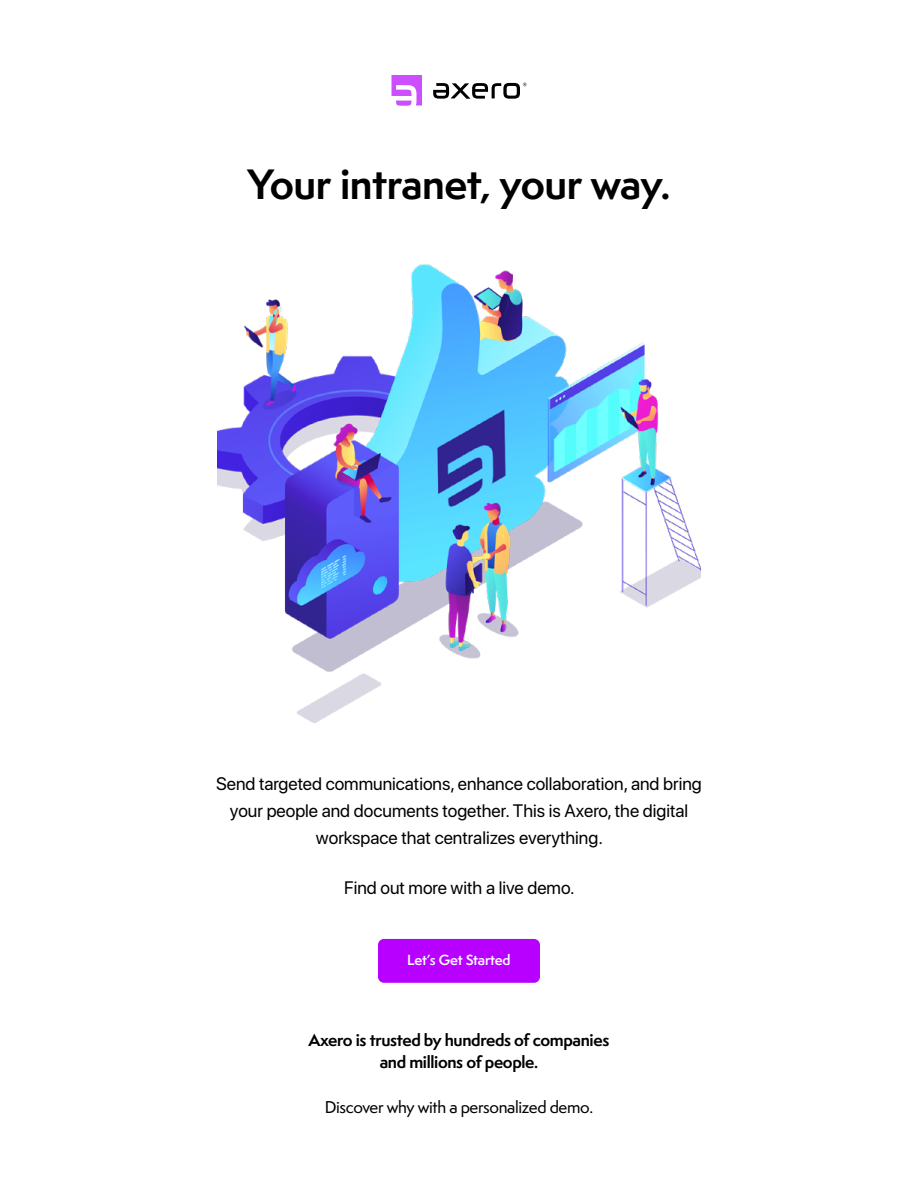
<style>
.page{position:relative;width:918px;height:1188px;background:#fff}
.page>*{position:absolute;margin:0;border:0;box-sizing:border-box;transform-origin:0 0}
.t1{font:700 39px "Semplicita Pro";letter-spacing:-.01em;color:#000}
.t2{font:18px/27px "SF Pro Display";color:#000;text-align:center}
.t3{font:700 15.75px/22.5px "Semplicita Pro";letter-spacing:-.02em;color:#000;text-align:center}
.t4{font:500 15.75px "Semplicita Pro";letter-spacing:-.02em;color:#000}
.t5{font:600 13.5px "Semplicita Pro";letter-spacing:-.015em;color:#fff}
</style>
<div class="page">
<div style="left:378px;top:939px;width:162px;height:44px;background:#b700ff;border-radius:6px"></div>
<svg style="left:392px;top:75px;width:30px;height:31px"></svg>
<svg style="left:433px;top:83px;width:93px;height:16px"></svg>
<img style="left:218px;top:264px;width:482px;height:459px">
<h1 class="t1" style="left:248px;top:155px;width:424px">Your intranet, your way.</h1>
<p class="t2" style="left:216px;top:771px;width:487px">Send targeted communications, enhance collaboration, and bring your people and documents together. This is Axero, the digital workspace that centralizes everything.</p>
<p class="t2" style="left:344px;top:874px;width:232px">Find out more with a live demo.</p>
<p class="t5" style="left:407px;top:950px;width:105px">Let’s Get Started</p>
<p class="t3" style="left:309px;top:1028px;width:302px">Axero is trusted by hundreds of companies and millions of people.</p>
<p class="t4" style="left:325px;top:1096px;width:270px">Discover why with a personalized demo.</p>
</div>
